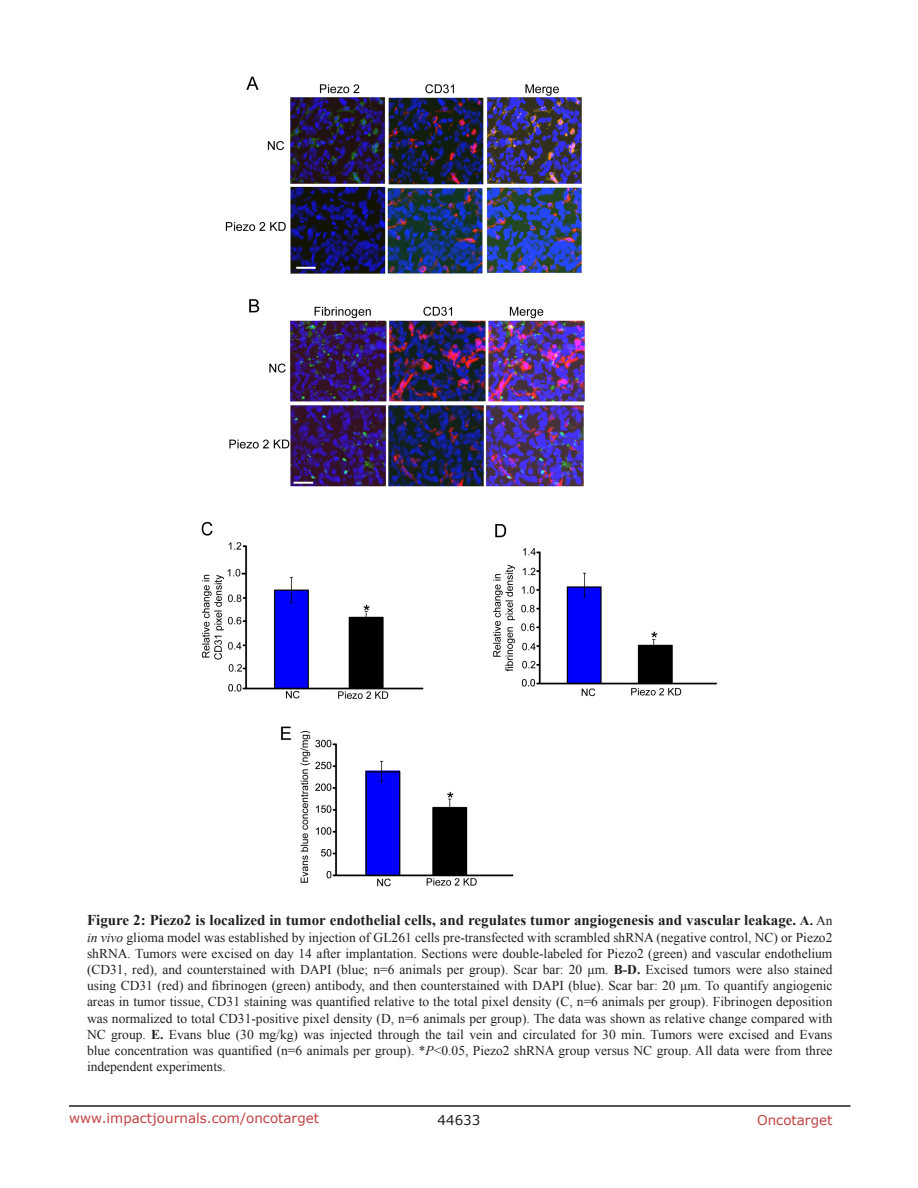
<style>
.page{position:relative;width:918px;height:1188px;background:#fff}
.page>*{position:absolute;margin:0;border:0;box-sizing:border-box;transform-origin:0 0}
.t1{font:700 15px "Times New Roman";color:#231f20}
.t2{font:13.5px/16.2px "Times New Roman";color:#231f20;text-align:justify}
.t3{font:13.5px "Verdana";color:#c24141}
.t4{font:13.5px "Verdana";color:#231f20}
.s1{font-size:13.5px}
.s2{font-weight:400;font-size:13.5px}
.s3{font-style:italic}
.s4{font-weight:700}
</style>
<div class="page">
<hr style="left:69px;top:1105px;width:781px;height:2px;background:#231f20">
<img style="left:201px;top:76px;width:517px;height:811px">
<p class="t1" style="left:87px;top:910px;width:747px">Figure 2: Piezo2 is localized in tumor endothelial cells, and regulates tumor angiogenesis and vascular leakage. <span class="s1">A.</span> <span class="s2">An</span></p>
<p class="t2" style="left:87px;top:929px;width:747px"><span class="s3">in vivo</span> glioma model was established by injection of GL261 cells pre-transfected with scrambled shRNA (negative control, NC) or Piezo2 shRNA. Tumors were excised on day 14 after implantation. Sections were double-labeled for Piezo2 (green) and vascular endothelium (CD31, red), and counterstained with DAPI (blue; n=6 animals per group). Scar bar: 20 μm. <span class="s4">B-D.</span> Excised tumors were also stained using CD31 (red) and fibrinogen (green) antibody, and then counterstained with DAPI (blue). Scar bar: 20 μm. To quantify angiogenic areas in tumor tissue, CD31 staining was quantified relative to the total pixel density (C, n=6 animals per group). Fibrinogen deposition was normalized to total CD31-positive pixel density (D, n=6 animals per group). The data was shown as relative change compared with NC group. <span class="s4">E.</span> Evans blue (30 mg/kg) was injected through the tail vein and circulated for 30 min. Tumors were excised and Evans blue concentration was quantified (n=6 animals per group). *<span class="s3">P</span>&lt;0.05, Piezo2 shRNA group versus NC group. All data were from three independent experiments.</p>
<p class="t3" style="left:69px;top:1109px;width:252px">www.impactjournals.com/oncotarget</p>
<p class="t4" style="left:438px;top:1111px;width:44px">44633</p>
<p class="t3" style="left:757px;top:1111px;width:77px">Oncotarget</p>
</div>
